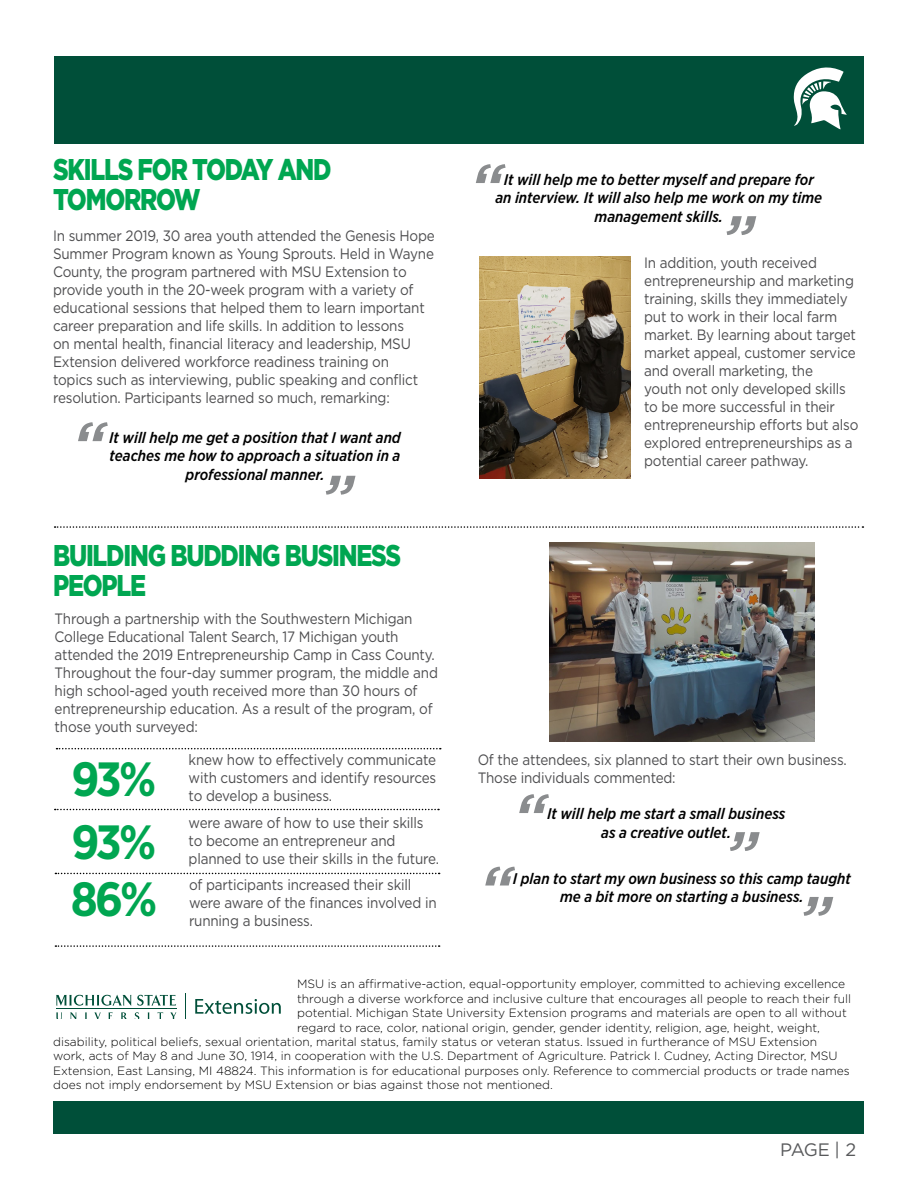
<style>
.page{position:relative;width:918px;height:1188px;background:#fff}
.page>*{position:absolute;margin:0;border:0;box-sizing:border-box;transform-origin:0 0}
.t1{font:italic 500 67.5px "Gotham Narrow";color:#8a8c8e}
.t2{font:700 48px "Gotham Narrow";color:#00a651}
.t3{font:900 30px/30px "Gotham";letter-spacing:-.05em;color:#00a651;scale:.8 1}
.t4{font:18px "Gotham";color:#58595b}
.t5{font:italic 500 15.45px/18.5px "Gotham Narrow";color:#000;text-align:center}
.t6{font:15px/18px "Gotham";letter-spacing:-.015em;color:#4d4d4f;scale:.9 1}
.t7{font:300 12px "Gotham";color:#000}
</style>
<div class="page">
<div style="left:54px;top:56px;width:810px;height:87px;background:#004f39"></div>
<svg style="left:793px;top:67px;width:54px;height:62px"></svg>
<img style="left:480px;top:256px;width:151px;height:223px">
<svg style="left:55px;top:526px;width:808px;height:2px"></svg>
<svg style="left:55px;top:809px;width:384px;height:1px"></svg>
<svg style="left:57px;top:748px;width:384px;height:1px"></svg>
<svg style="left:55px;top:873px;width:385px;height:1px"></svg>
<svg style="left:55px;top:945px;width:385px;height:2px"></svg>
<div style="left:53px;top:1102px;width:811px;height:32px;background:#004f39"></div>
<img style="left:550px;top:542px;width:265px;height:199px">
<svg style="left:56px;top:1012px;width:6px;height:6px"></svg>
<svg style="left:70px;top:1012px;width:7px;height:6px"></svg>
<svg style="left:85px;top:1012px;width:2px;height:6px"></svg>
<svg style="left:94px;top:1012px;width:7px;height:6px"></svg>
<svg style="left:108px;top:1012px;width:5px;height:6px"></svg>
<svg style="left:121px;top:1012px;width:5px;height:6px"></svg>
<svg style="left:135px;top:1012px;width:4px;height:6px"></svg>
<svg style="left:148px;top:1012px;width:2px;height:6px"></svg>
<svg style="left:157px;top:1012px;width:6px;height:6px"></svg>
<svg style="left:170px;top:1012px;width:7px;height:6px"></svg>
<svg style="left:56px;top:995px;width:120px;height:11px"></svg>
<hr style="left:56px;top:1008px;width:120px;height:1px;background:#004f39">
<svg style="left:195px;top:999px;width:86px;height:15px"></svg>
<h2 class="t3" style="left:53px;top:154px;width:350px">SKILLS FOR TODAY AND<br>TOMORROW</h2>
<p class="t6" style="left:53px;top:227px;width:426px">In summer 2019, 30 area youth attended the Genesis Hope Summer Program known as Young Sprouts. Held in Wayne County, the program partnered with MSU Extension to provide youth in the 20-week program with a variety of educational sessions that helped them to learn important career preparation and life skills. In addition to lessons<br>on mental health, financial literacy and leadership, MSU Extension delivered workforce readiness training on<br>topics such as interviewing, public speaking and conflict resolution. Participants learned so much, remarking:</p>
<p class="t5" style="left:109px;top:428px;width:293px">It will help me get a position that I want and teaches me how to approach a situation in a professional manner.</p>
<h1 class="t1" style="left:72px;top:403px;width:34px">“</h1>
<h1 class="t1" style="left:362px;top:514px;width:34px;rotate:-180deg">“</h1>
<h2 class="t3" style="left:53px;top:541px;width:437px">BUILDING BUDDING BUSINESS<br>PEOPLE</h2>
<p class="t6" style="left:55px;top:610px;width:427px">Through a partnership with the Southwestern Michigan College Educational Talent Search, 17 Michigan youth attended the 2019 Entrepreneurship Camp in Cass County.<br>Throughout the four-day summer program, the middle and high school-aged youth received more than 30 hours of entrepreneurship education. As a result of the program, of those youth surveyed:</p>
<p class="t2" style="left:71px;top:748px;width:86px">93%</p>
<p class="t6" style="left:189px;top:750px;width:277px;text-align:justify">knew how to effectively communicate with customers and identify resources to develop a business.</p>
<p class="t2" style="left:71px;top:811px;width:86px">93%</p>
<p class="t6" style="left:189px;top:814px;width:263px">were aware of how to use their skills</p>
<p class="t6" style="left:189px;top:832px;width:280px">to become an entrepreneur and planned to use their skills in the future.</p>
<p class="t2" style="left:71px;top:868px;width:88px">86%</p>
<p class="t6" style="left:189px;top:876px;width:249px">of participants increased their skill</p>
<p class="t6" style="left:189px;top:894px;width:277px">were aware of the finances involved in running a business.</p>
<h1 class="t1" style="left:469px;top:145px;width:34px">“</h1>
<p class="t5" style="left:495px;top:189px;width:328px">an interview. It will also help me work on my time</p>
<p class="t5" style="left:504px;top:170px;width:312px">It will help me to better myself and prepare for</p>
<h1 class="t1" style="left:763px;top:254px;width:34px;rotate:-180deg">“</h1>
<p class="t5" style="left:595px;top:207px;width:130px">management skills.</p>
<p class="t6" style="left:644px;top:254px;width:240px">In addition, youth received entrepreneurship and marketing training, skills they immediately put to work in their local farm market. By learning about target market appeal, customer service and overall marketing, the<br>youth not only developed skills to be more successful in their entrepreneurship efforts but also explored entrepreneurships as a</p>
<p class="t6" style="left:644px;top:452px;width:184px">potential career pathway.</p>
<p class="t6" style="left:478px;top:750px;width:412px">Of the attendees, six planned to start their own business.<br>Those individuals commented:</p>
<h1 class="t1" style="left:513px;top:775px;width:34px">“</h1>
<p class="t5" style="left:547px;top:805px;width:240px">It will help me start a small business</p>
<h1 class="t1" style="left:766px;top:870px;width:34px;rotate:-180deg">“</h1>
<p class="t5" style="left:601px;top:823px;width:131px">as a creative outlet.</p>
<h1 class="t1" style="left:479px;top:848px;width:34px">“</h1>
<p class="t5" style="left:513px;top:869px;width:340px">I plan to start my own business so this camp taught</p>
<h1 class="t1" style="left:840px;top:935px;width:34px;rotate:-180deg">“</h1>
<p class="t5" style="left:560px;top:887px;width:245px">me a bit more on starting a business.</p>
<p class="t7" style="left:297px;top:977px;width:549px">MSU is an affirmative-action, equal-opportunity employer, committed to achieving excellence</p>
<p class="t7" style="left:297px;top:991px;width:556px">through a diverse workforce and inclusive culture that encourages all people to reach their full</p>
<p class="t7" style="left:297px;top:1005px;width:551px">potential. Michigan State University Extension programs and materials are open to all without</p>
<p class="t7" style="left:297px;top:1020px;width:524px">regard to race, color, national origin, gender, gender identity, religion, age, height, weight,</p>
<p class="t7" style="left:53px;top:1034px;width:766px">disability, political beliefs, sexual orientation, marital status, family status or veteran status. Issued in furtherance of MSU Extension</p>
<p class="t7" style="left:53px;top:1049px;width:786px">work, acts of May 8 and June 30, 1914, in cooperation with the U.S. Department of Agriculture. Patrick I. Cudney, Acting Director, MSU</p>
<p class="t7" style="left:53px;top:1063px;width:798px">Extension, East Lansing, MI 48824. This information is for educational purposes only. Reference to commercial products or trade names</p>
<p class="t7" style="left:53px;top:1077px;width:501px">does not imply endorsement by MSU Extension or bias against those not mentioned.</p>
<p class="t4" style="left:780px;top:1138px;width:78px">PAGE | 2</p>
</div>
